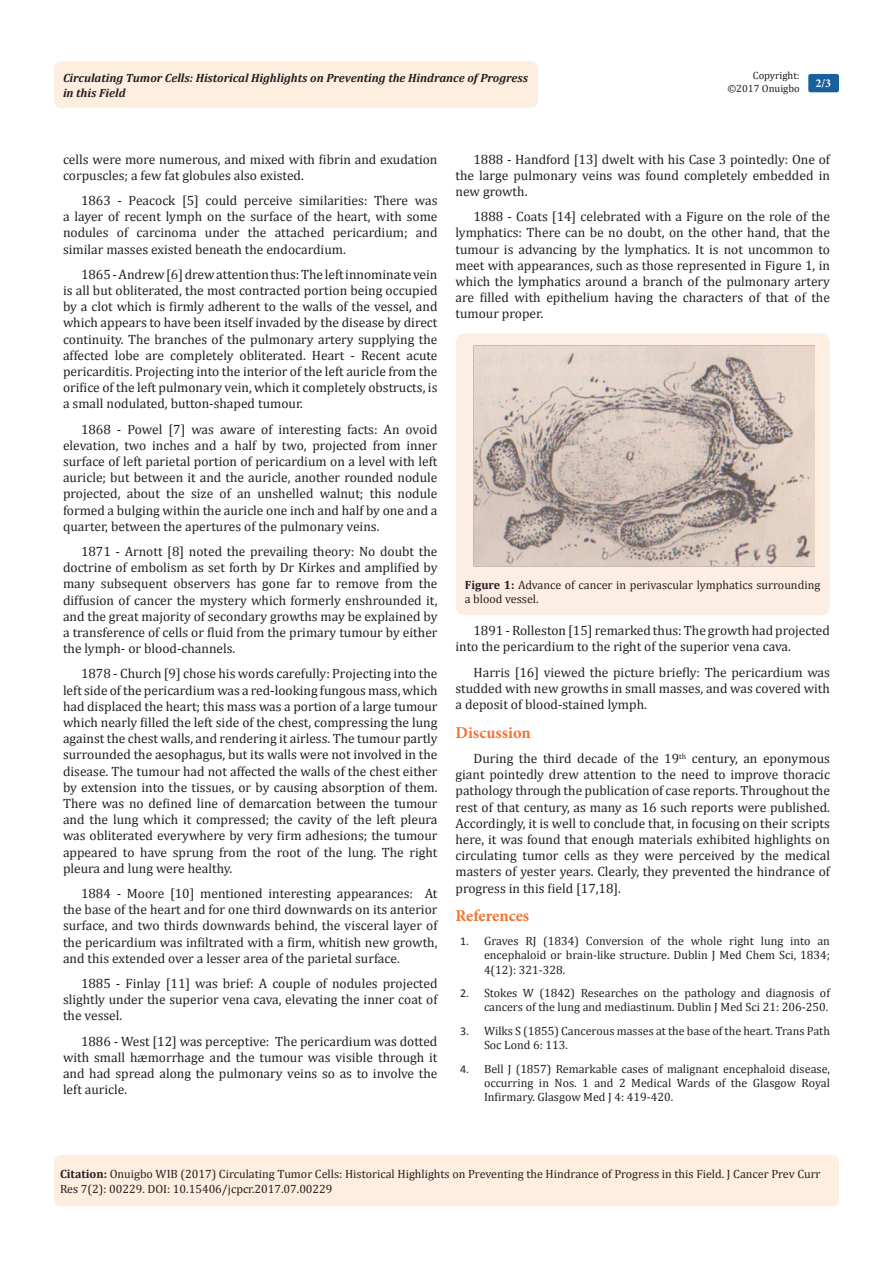
<style>
.page{position:relative;width:893px;height:1263px;background:#fff}
.page>*{position:absolute;margin:0;border:0;box-sizing:border-box;transform-origin:0 0}
.t1{font:700 16.5px "Minion Pro";color:#f37331}
.t2{font:13.5px/16.2px "Cambria";color:#231f20;text-align:justify}
.Citation{font:12px/14.4px "Cambria";color:#231f20}
.t3{font:italic 700 12px/14.4px "Cambria";color:#231f20}
.t4{font:700 12px "Minion Pro";color:#fff}
.t5{font:10.5px/12.6px "Cambria";color:#231f20;text-align:right}
.s1{font-weight:700}
.s2{font-family:"Calibri"}
</style>
<div class="page">
<div style="left:54px;top:61px;width:484px;height:47px;background:#feeee0;border-radius:8px"></div>
<div style="left:808px;top:74px;width:31px;height:18px;background:#18609d;border-radius:2px"></div>
<div style="left:54px;top:1155px;width:785px;height:51px;background:#feeee0;border-radius:7px"></div>
<div style="left:456px;top:333px;width:374px;height:282px;background:#fdeee3;border-radius:9px"></div>
<img style="left:473px;top:346px;width:342px;height:221px">
<p class="t5" style="left:727px;top:69px;width:74px">Copyright: ©2017 Onuigbo</p>
<p class="t3" style="left:63px;top:70px;width:466px">Circulating Tumor Cells: Historical Highlights on Preventing the Hindrance of Progress in this Field</p>
<p class="t4" style="left:815px;top:75px;width:17px">2/3</p>
<p class="t2" style="left:63px;top:151px;width:376px">cells were more numerous, and mixed with fibrin and exudation corpuscles; a few fat globules also existed.</p>
<p class="t2" style="left:63px;top:192px;width:376px;text-indent:18px">1863 - Peacock [5] could perceive similarities: There was a layer of recent lymph on the surface of the heart, with some nodules of carcinoma under the attached pericardium; and similar masses existed beneath the endocardium.</p>
<p class="t2" style="left:63px;top:266px;width:376px;text-indent:18px">1865 - Andrew [6] drew attention thus: The left innominate vein is all but obliterated, the most contracted portion being occupied by a clot which is firmly adherent to the walls of the vessel, and which appears to have been itself invaded by the disease by direct continuity. The branches of the pulmonary artery supplying the affected lobe are completely obliterated. Heart - Recent acute pericarditis. Projecting into the interior of the left auricle from the orifice of the left pulmonary vein, which it completely obstructs, is a small nodulated, button-shaped tumour.</p>
<p class="t2" style="left:63px;top:421px;width:376px;text-indent:18px">1868 - Powel [7] was aware of interesting facts: An ovoid elevation, two inches and a half by two, projected from inner surface of left parietal portion of pericardium on a level with left auricle; but between it and the auricle, another rounded nodule projected, about the size of an unshelled walnut; this nodule formed a bulging within the auricle one inch and half by one and a quarter, between the apertures of the pulmonary veins.</p>
<p class="t2" style="left:63px;top:543px;width:376px;text-indent:18px">1871 - Arnott [8] noted the prevailing theory: No doubt the doctrine of embolism as set forth by Dr Kirkes and amplified by many subsequent observers has gone far to remove from the diffusion of cancer the mystery which formerly enshrounded it, and the great majority of secondary growths may be explained by a transference of cells or fluid from the primary tumour by either the lymph- or blood-channels.</p>
<p class="t2" style="left:63px;top:666px;width:376px;text-indent:18px">1878 - Church [9] chose his words carefully: Projecting into the left side of the pericardium was a red-looking fungous mass, which had displaced the heart; this mass was a portion of a large tumour which nearly filled the left side of the chest, compressing the lung against the chest walls, and rendering it airless. The tumour partly surrounded the aesophagus, but its walls were not involved in the disease. The tumour had not affected the walls of the chest either by extension into the tissues, or by causing absorption of them.<br>There was no defined line of demarcation between the tumour and the lung which it compressed; the cavity of the left pleura was obliterated everywhere by very firm adhesions; the tumour appeared to have sprung from the root of the lung. The right pleura and lung were healthy.</p>
<p class="t2" style="left:63px;top:885px;width:376px;text-indent:18px">1884 - Moore [10] mentioned interesting appearances: At the base of the heart and for one third downwards on its anterior surface, and two thirds downwards behind, the visceral layer of the pericardium was infiltrated with a firm, whitish new growth, and this extended over a lesser area of the parietal surface.</p>
<p class="t2" style="left:63px;top:975px;width:376px;text-indent:18px">1885 - Finlay [11] was brief: A couple of nodules projected slightly under the superior vena cava, elevating the inner coat of the vessel.</p>
<p class="t2" style="left:63px;top:1033px;width:376px;text-indent:18px">1886 - West [12] was perceptive: The pericardium was dotted with small hæmorrhage and the tumour was visible through it and had spread along the pulmonary veins so as to involve the left auricle.</p>
<p class="t2" style="left:455px;top:151px;width:376px;text-indent:18px">1888 - Handford [13] dwelt with his Case 3 pointedly: One of the large pulmonary veins was found completely embedded in new growth.</p>
<p class="t2" style="left:455px;top:208px;width:376px;text-indent:18px">1888 - Coats [14] celebrated with a Figure on the role of the lymphatics: There can be no doubt, on the other hand, that the tumour is advancing by the lymphatics. It is not uncommon to meet with appearances, such as those represented in Figure 1, in which the lymphatics around a branch of the pulmonary artery are filled with epithelium having the characters of that of the tumour proper.</p>
<p class="Citation" style="left:465px;top:577px;width:357px"><span class="s1">Figure 1:</span> Advance of cancer in perivascular lymphatics surrounding a blood vessel.</p>
<p class="t2" style="left:455px;top:622px;width:376px;text-indent:18px">1891 - Rolleston [15] remarked thus: The growth had projected into the pericardium to the right of the superior vena cava.</p>
<p class="t2" style="left:455px;top:664px;width:376px;text-indent:18px">Harris [16] viewed the picture briefly: The pericardium was studded with new growths in small masses, and was covered with a deposit of blood-stained lymph.</p>
<p class="t1" style="left:455px;top:721px;width:77px">Discussion</p>
<p class="t2" style="left:455px;top:750px;width:376px;text-indent:18px">During the third decade of the 19<sup>th</sup> century, an eponymous giant pointedly drew attention to the need to improve thoracic pathology through the publication of case reports. Throughout the rest of that century, as many as 16 such reports were published.<br>Accordingly, it is well to conclude that, in focusing on their scripts here, it was found that enough materials exhibited highlights on circulating tumor cells as they were perceived by the medical masters of yester years. Clearly, they prevented the hindrance of progress in this field [17,18].</p>
<p class="t1" style="left:455px;top:904px;width:75px">References</p>
<p class="Citation" style="left:484px;top:933px;width:347px;text-align:justify;text-indent:-24px"><span class="s2">1.</span> Graves RJ (1834) Conversion of the whole right lung into an encephaloid or brain-like structure. Dublin J Med Chem Sci, 1834; 4(12): 321-328.</p>
<p class="Citation" style="left:460px;top:986px;width:371px;text-align:right"><span class="s2">2.</span> Stokes W (1842) Researches on the pathology and diagnosis of cancers of the lung and mediastinum. Dublin J Med Sci 21: 206-250.</p>
<p class="Citation" style="left:484px;top:1023px;width:347px;text-indent:-24px"><span class="s2">3.</span> Wilks S (1855) Cancerous masses at the base of the heart. Trans Path<br>Soc Lond 6: 113.</p>
<p class="Citation" style="left:484px;top:1061px;width:347px;text-align:justify;text-indent:-24px"><span class="s2">4.</span> Bell J (1857) Remarkable cases of malignant encephaloid disease, occurring in Nos. 1 and 2 Medical Wards of the Glasgow Royal Infirmary. Glasgow Med J 4: 419-420.</p>
<p class="Citation" style="left:60px;top:1167px;width:762px"><span class="s1">Citation:</span> Onuigbo WIB (2017) Circulating Tumor Cells: Historical Highlights on Preventing the Hindrance of Progress in this Field. J Cancer Prev Curr<br>Res 7(2): 00229. DOI: 10.15406/jcpcr.2017.07.00229</p>
</div>
